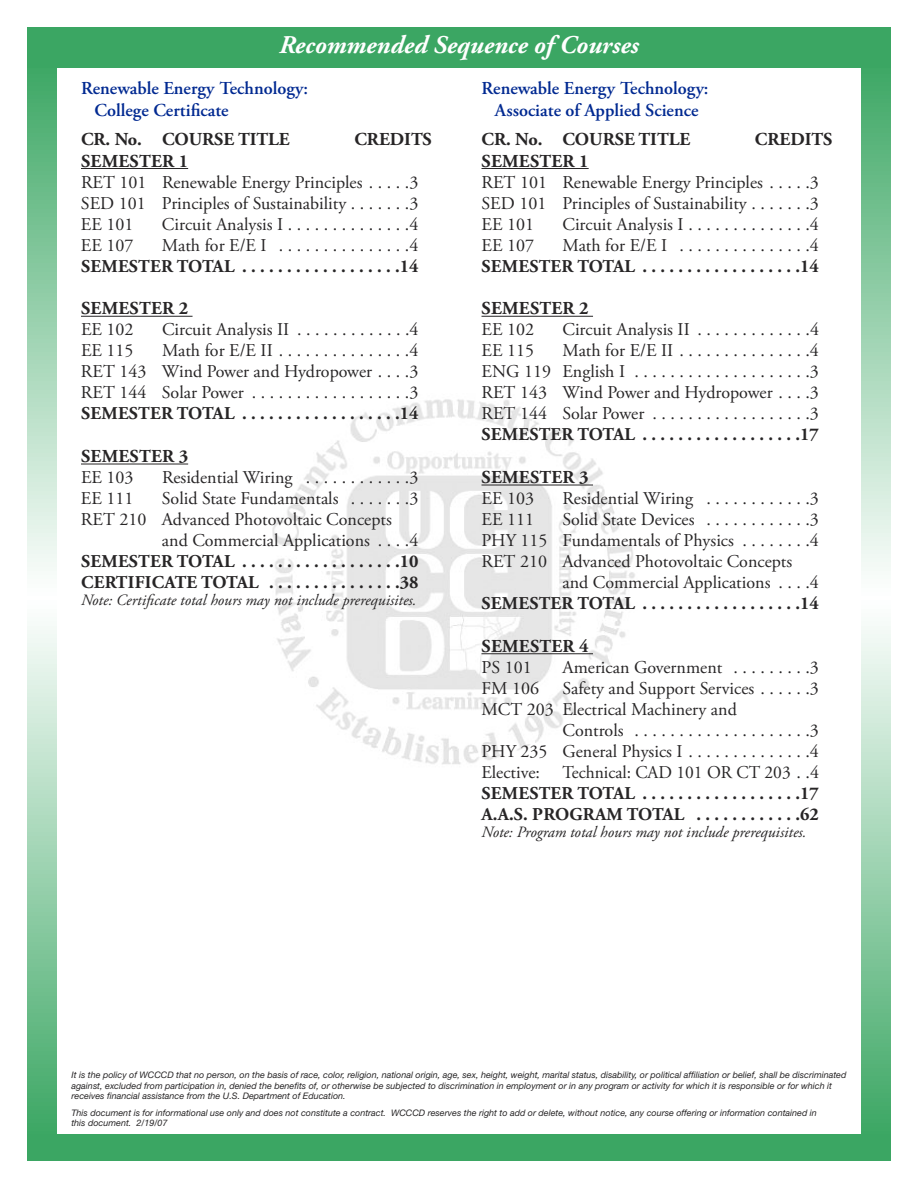
<style>
.page{position:relative;width:918px;height:1188px;background:#fff}
.page>*{position:absolute;margin:0;border:0;box-sizing:border-box;transform-origin:0 0}
.t1{font:italic 700 25.5px "Adobe Garamond Pro";color:#fff}
.t2{font:700 18.15px "Adobe Garamond Pro";letter-spacing:.015em;color:#272526}
.t3{font:600 18.15px/21.3px "Adobe Garamond Pro";color:#002991}
.t4{font:18px/21px "Adobe Garamond Pro";color:#272526;text-align:justify}
.t5{font:700 18px/21px "Adobe Garamond Pro";letter-spacing:.015em;color:#272526}
.t6{font:italic 15.75px "Adobe Garamond Pro";color:#272526}
.t7{font:italic 9px/10.5px "Helvetica Neue";color:#272526}
</style>
<div class="page">
<img style="left:272px;top:399px;width:363px;height:366px">
<svg style="left:27px;top:68px;width:29px;height:1066px;background:#9dd3b1"></svg>
<svg style="left:862px;top:68px;width:29px;height:1066px;background:#9dd3b1"></svg>
<hr style="left:81px;top:168px;width:107px;height:1px;background:#272526">
<hr style="left:81px;top:316px;width:112px;height:1px;background:#272526">
<hr style="left:81px;top:464px;width:107px;height:1px;background:#272526">
<hr style="left:482px;top:168px;width:107px;height:1px;background:#272526">
<hr style="left:482px;top:316px;width:111px;height:1px;background:#272526">
<hr style="left:482px;top:485px;width:111px;height:1px;background:#272526">
<hr style="left:482px;top:653px;width:111px;height:1px;background:#272526">
<div style="left:27px;top:27px;width:864px;height:41px;background:#3ba663"></div>
<div style="left:27px;top:1134px;width:864px;height:27px;background:#3ba663"></div>
<h1 class="t1" style="left:279px;top:35px;width:361px">Recommended Sequence of Courses</h1>
<p class="t3" style="left:95px;top:79px;width:215px;text-indent:-14px">Renewable Energy Technology:<br>College Certificate</p>
<p class="t2" style="left:81px;top:132px;width:210px">CR. No. COURSE TITLE</p>
<p class="t2" style="left:354px;top:132px;width:79px">CREDITS</p>
<p class="t2" style="left:81px;top:154px;width:109px">SEMESTER 1</p>
<p class="t4" style="left:81px;top:173px;width:339px">RET 101 Renewable Energy Principles . . . . .3<br>SED 101 Principles of Sustainability . . . . . . .3<br>EE 101</p>
<p class="t4" style="left:162px;top:215px;width:258px">Circuit Analysis I . . . . . . . . . . . . . .4</p>
<p class="t4" style="left:81px;top:236px;width:54px">EE 107</p>
<p class="t4" style="left:162px;top:236px;width:258px">Math for E/E I . . . . . . . . . . . . . . .4</p>
<p class="t5" style="left:81px;top:257px;width:339px">SEMESTER TOTAL . . . . . . . . . . . . . . . . . .14</p>
<p class="t2" style="left:81px;top:301px;width:109px">SEMESTER 2</p>
<p class="t4" style="left:81px;top:321px;width:54px">EE 102</p>
<p class="t4" style="left:162px;top:321px;width:258px">Circuit Analysis II . . . . . . . . . . . . .4</p>
<p class="t4" style="left:81px;top:342px;width:54px">EE 115</p>
<p class="t4" style="left:81px;top:342px;width:339px;text-indent:81px">Math for E/E II . . . . . . . . . . . . . . .4<br>RET 143 Wind Power and Hydropower . . . .3<br>RET 144 Solar Power . . . . . . . . . . . . . . . . . .3</p>
<p class="t5" style="left:81px;top:405px;width:339px">SEMESTER TOTAL . . . . . . . . . . . . . . . . . .14</p>
<p class="t2" style="left:81px;top:449px;width:109px">SEMESTER 3</p>
<p class="t4" style="left:81px;top:468px;width:54px">EE 103</p>
<p class="t4" style="left:162px;top:468px;width:258px">Residential Wiring . . . . . . . . . . . .3</p>
<p class="t4" style="left:81px;top:489px;width:54px">EE 111</p>
<p class="t4" style="left:162px;top:489px;width:258px">Solid State Fundamentals . . . . . . .3</p>
<p class="t4" style="left:81px;top:510px;width:312px">RET 210 Advanced Photovoltaic Concepts</p>
<p class="t4" style="left:162px;top:531px;width:258px">and Commercial Applications . . . .4</p>
<p class="t5" style="left:81px;top:552px;width:339px">SEMESTER TOTAL . . . . . . . . . . . . . . . . . .10<br>CERTIFICATE TOTAL . . . . . . . . . . . . . . .38</p>
<p class="t6" style="left:81px;top:594px;width:337px">Note: Certificate total hours may not include prerequisites.</p>
<p class="t3" style="left:482px;top:79px;width:229px;text-align:center">Renewable Energy Technology:<br>Associate of Applied Science</p>
<p class="t2" style="left:482px;top:132px;width:210px">CR. No. COURSE TITLE</p>
<p class="t2" style="left:755px;top:132px;width:79px">CREDITS</p>
<p class="t2" style="left:482px;top:154px;width:109px">SEMESTER 1</p>
<p class="t4" style="left:481px;top:173px;width:339px">RET 101 Renewable Energy Principles . . . . .3<br>SED 101 Principles of Sustainability . . . . . . .3<br>EE 101</p>
<p class="t4" style="left:562px;top:215px;width:258px">Circuit Analysis I . . . . . . . . . . . . . .4</p>
<p class="t4" style="left:481px;top:236px;width:54px">EE 107</p>
<p class="t4" style="left:562px;top:236px;width:258px">Math for E/E I . . . . . . . . . . . . . . .4</p>
<p class="t5" style="left:482px;top:257px;width:339px">SEMESTER TOTAL . . . . . . . . . . . . . . . . . .14</p>
<p class="t2" style="left:482px;top:301px;width:109px">SEMESTER 2</p>
<p class="t4" style="left:482px;top:321px;width:54px">EE 102</p>
<p class="t4" style="left:562px;top:321px;width:258px">Circuit Analysis II . . . . . . . . . . . . .4</p>
<p class="t4" style="left:482px;top:342px;width:54px">EE 115</p>
<p class="t4" style="left:481px;top:342px;width:339px;text-indent:81px">Math for E/E II . . . . . . . . . . . . . . .4<br>ENG 119 English I . . . . . . . . . . . . . . . . . . . .3<br>RET 143 Wind Power and Hydropower . . . .3<br>RET 144 Solar Power . . . . . . . . . . . . . . . . . .3</p>
<p class="t5" style="left:482px;top:426px;width:339px">SEMESTER TOTAL . . . . . . . . . . . . . . . . . .17</p>
<p class="t2" style="left:482px;top:470px;width:109px">SEMESTER 3</p>
<p class="t4" style="left:482px;top:489px;width:54px">EE 103</p>
<p class="t4" style="left:562px;top:489px;width:258px">Residential Wiring . . . . . . . . . . . .3</p>
<p class="t4" style="left:481px;top:510px;width:54px">EE 111</p>
<p class="t4" style="left:562px;top:510px;width:258px">Solid State Devices . . . . . . . . . . . .3</p>
<p class="t4" style="left:481px;top:531px;width:339px">PHY 115 Fundamentals of Physics . . . . . . . .4</p>
<p class="t4" style="left:481px;top:552px;width:312px">RET 210 Advanced Photovoltaic Concepts</p>
<p class="t4" style="left:562px;top:573px;width:258px">and Commercial Applications . . . .4</p>
<p class="t5" style="left:482px;top:594px;width:339px">SEMESTER TOTAL . . . . . . . . . . . . . . . . . .14</p>
<p class="t2" style="left:482px;top:639px;width:109px">SEMESTER 4</p>
<p class="t4" style="left:482px;top:658px;width:52px">PS 101</p>
<p class="t4" style="left:562px;top:658px;width:258px">American Government . . . . . . . . .3</p>
<p class="t4" style="left:481px;top:679px;width:59px">FM 106</p>
<p class="t4" style="left:562px;top:679px;width:258px">Safety and Support Services . . . . . .3</p>
<p class="t4" style="left:481px;top:700px;width:257px">MCT 203 Electrical Machinery and</p>
<p class="t4" style="left:562px;top:721px;width:258px">Controls . . . . . . . . . . . . . . . . . . . .3</p>
<p class="t4" style="left:481px;top:742px;width:339px">PHY 235 General Physics I . . . . . . . . . . . . . .4</p>
<p class="t4" style="left:481px;top:763px;width:339px">Elective: Technical: CAD 101 OR CT 203 . .4</p>
<p class="t5" style="left:482px;top:784px;width:339px">SEMESTER TOTAL . . . . . . . . . . . . . . . . . .17<br>A.A.S. PROGRAM TOTAL . . . . . . . . . . . .62</p>
<p class="t6" style="left:482px;top:826px;width:327px">Note: Program total hours may not include prerequisites.</p>
<p class="t7" style="left:71px;top:1071px;width:776px">It is the policy of WCCCD that no person, on the basis of race, color, religion, national origin, age, sex, height, weight, marital status, disability, or political affiliation or belief, shall be discriminated against, excluded from participation in, denied the benefits of, or otherwise be subjected to discrimination in employment or in any program or activity for which it is responsible or for which it receives financial assistance from the U.S. Department of Education.</p>
<p class="t7" style="left:71px;top:1108px;width:747px">This document is for informational use only and does not constitute a contract. WCCCD reserves the right to add or delete, without notice, any course offering or information contained in this document. 2/19/07</p>
</div>
